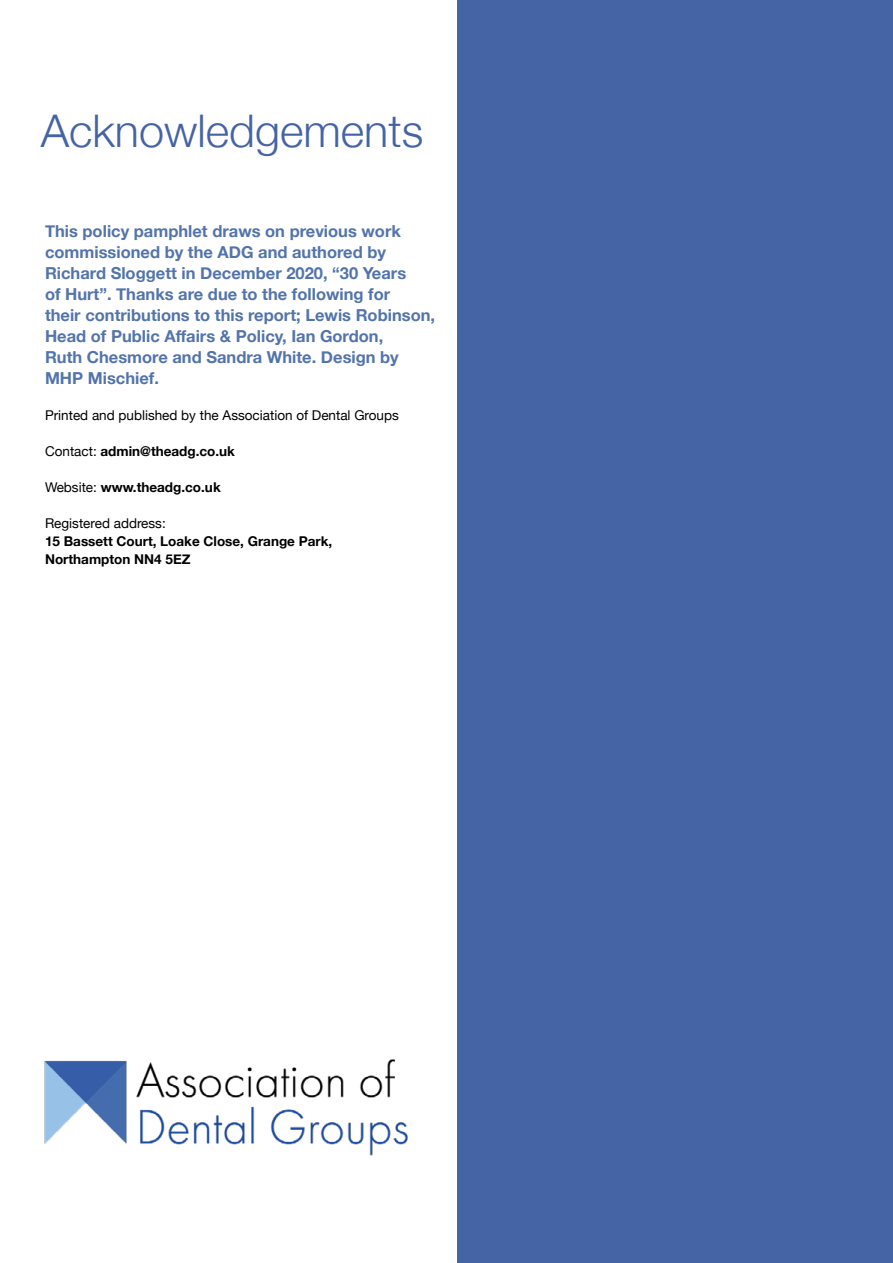
<style>
.page{position:relative;width:893px;height:1263px;background:#fff}
.page>*{position:absolute;margin:0;border:0;box-sizing:border-box;transform-origin:0 0}
.t1{font:300 45px "Helvetica Neue";color:#4564a5}
.t2{font:700 16.5px/21px "Helvetica Neue";color:#5374ab}
.t3{font:700 13.5px/18px "Helvetica Neue";color:#000}
.t4{font:13.5px "Helvetica Neue";color:#000}
.s1{font-weight:400}
</style>
<div class="page">
<div style="left:458px;top:0;width:434px;height:1263px;background:#4564a5"></div>
<img style="left:44px;top:1059px;width:364px;height:97px">
<h1 class="t1" style="left:41px;top:95px;width:384px">Acknowledgements</h1>
<p class="t2" style="left:45px;top:221px;width:392px">This policy pamphlet draws on previous work commissioned by the ADG and authored by Richard Sloggett in December 2020, “30 Years<br>of Hurt”. Thanks are due to the following for<br>their contributions to this report; Lewis Robinson, Head of Public Affairs &amp; Policy, Ian Gordon,<br>Ruth Chesmore and Sandra White. Design by MHP Mischief.</p>
<p class="t4" style="left:45px;top:405px;width:355px">Printed and published by the Association of Dental Groups</p>
<p class="t3" style="left:45px;top:443px;width:192px"><span class="s1">Contact:</span> admin@theadg.co.uk</p>
<p class="t3" style="left:45px;top:479px;width:177px"><span class="s1">Website:</span> www.theadg.co.uk</p>
<p class="t4" style="left:45px;top:513px;width:122px">Registered address:</p>
<p class="t3" style="left:45px;top:533px;width:289px">15 Bassett Court, Loake Close, Grange Park,<br>Northampton NN4 5EZ</p>
</div>
